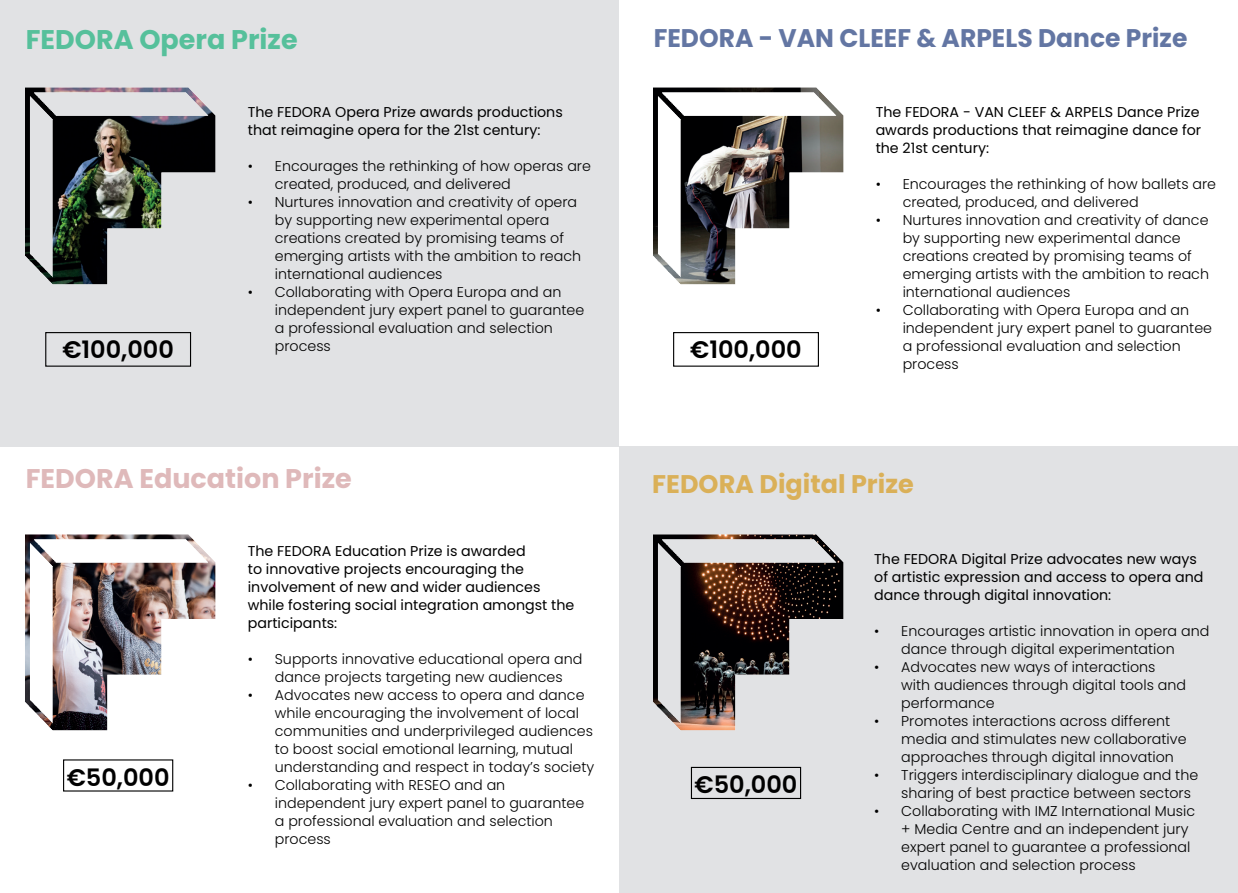
<style>
.page{position:relative;width:1238px;height:893px;background:#fff}
.page>*{position:absolute;margin:0;border:0;box-sizing:border-box;transform-origin:0 0}
.t1{font:700 27px "Poppins";color:#dfb9ba}
.t2{font:700 27px "Poppins";color:#56c09b}
.t3{font:700 25.5px "Poppins";color:#6376a3}
.t4{font:700 25.5px "Poppins";color:#dab058}
.t5{font:600 24px "Poppins";color:#000}
.t6{font:300 14.25px/18px "Poppins";color:#000}
.t7{font:14.25px/18px "Poppins";color:#000}
</style>
<div class="page">
<div style="left:0;top:0;width:619px;height:446px;background:#e1e2e4"></div>
<img style="left:25px;top:87px;width:191px;height:198px">
<div style="left:45px;top:332px;width:146px;height:35px;border:1px solid #000"></div>
<div style="left:619px;top:446px;width:618px;height:447px;background:#e1e2e4"></div>
<div style="left:691px;top:767px;width:110px;height:32px;border:1px solid #000"></div>
<img style="left:653px;top:87px;width:191px;height:198px">
<img style="left:25px;top:534px;width:191px;height:197px">
<img style="left:653px;top:534px;width:191px;height:197px">
<div style="left:673px;top:332px;width:146px;height:35px;border:1px solid #000"></div>
<h1 class="t2" style="left:26px;top:23px;width:273px">FEDORA Opera Prize</h1>
<h3 class="t5" style="left:62px;top:336px;width:113px">€100,000</h3>
<p class="t7" style="left:248px;top:103px;width:316px">The FEDORA Opera Prize awards productions that reimagine opera for the 21st century:</p>
<p class="t6" style="left:275px;top:157px;width:318px;text-indent:-27px">• Encourages the rethinking of how operas are created, produced, and delivered</p>
<p class="t6" style="left:275px;top:193px;width:308px;text-indent:-27px">• Nurtures innovation and creativity of opera by supporting new experimental opera creations created by promising teams of emerging artists with the ambition to reach international audiences</p>
<p class="t6" style="left:275px;top:283px;width:311px;text-indent:-27px">• Collaborating with Opera Europa and an independent jury expert panel to guarantee a professional evaluation and selection process</p>
<h1 class="t1" style="left:26px;top:462px;width:327px">FEDORA Education Prize</h1>
<h3 class="t5" style="left:67px;top:763px;width:104px">€50,000</h3>
<p class="t7" style="left:248px;top:542px;width:328px">The FEDORA Education Prize is awarded<br>to innovative projects encouraging the involvement of new and wider audiences while fostering social integration amongst the participants:</p>
<p class="t6" style="left:248px;top:650px;width:336px;text-align:center">• Supports innovative educational opera and dance projects targeting new audiences</p>
<p class="t6" style="left:275px;top:686px;width:321px;text-indent:-27px">• Advocates new access to opera and dance while encouraging the involvement of local communities and underprivileged audiences to boost social emotional learning, mutual understanding and respect in today’s society</p>
<p class="t6" style="left:275px;top:776px;width:311px;text-indent:-27px">• Collaborating with RESEO and an independent jury expert panel to guarantee a professional evaluation and selection process</p>
<h2 class="t3" style="left:653px;top:23px;width:535px">FEDORA - VAN CLEEF &amp; ARPELS Dance Prize</h2>
<h3 class="t5" style="left:690px;top:336px;width:113px">€100,000</h3>
<p class="t7" style="left:875px;top:103px;width:327px;text-align:justify">The FEDORA - VAN CLEEF &amp; ARPELS Dance Prize awards productions that reimagine dance for the 21st century:</p>
<p class="t6" style="left:902px;top:175px;width:315px;text-indent:-27px">• Encourages the rethinking of how ballets are created, produced, and delivered</p>
<p class="t6" style="left:902px;top:211px;width:308px;text-indent:-27px">• Nurtures innovation and creativity of dance by supporting new experimental dance creations created by promising teams of emerging artists with the ambition to reach international audiences</p>
<p class="t6" style="left:902px;top:301px;width:311px;text-indent:-27px">• Collaborating with Opera Europa and an independent jury expert panel to guarantee a professional evaluation and selection process</p>
<h2 class="t4" style="left:652px;top:470px;width:263px">FEDORA Digital Prize</h2>
<h3 class="t5" style="left:694px;top:771px;width:104px">€50,000</h3>
<p class="t7" style="left:874px;top:550px;width:331px">The FEDORA Digital Prize advocates new ways of artistic expression and access to opera and dance through digital innovation:</p>
<p class="t6" style="left:874px;top:622px;width:336px;text-align:center">• Encourages artistic innovation in opera and dance through digital experimentation</p>
<p class="t6" style="left:901px;top:658px;width:286px;text-indent:-27px">• Advocates new ways of interactions with audiences through digital tools and performance</p>
<p class="t6" style="left:901px;top:712px;width:287px;text-indent:-27px">• Promotes interactions across different media and stimulates new collaborative approaches through digital innovation</p>
<p class="t6" style="left:901px;top:766px;width:298px;text-indent:-27px">• Triggers interdisciplinary dialogue and the sharing of best practice between sectors</p>
<p class="t6" style="left:901px;top:802px;width:295px;text-indent:-27px">• Collaborating with IMZ International Music + Media Centre and an independent jury expert panel to guarantee a professional evaluation and selection process</p>
</div>
